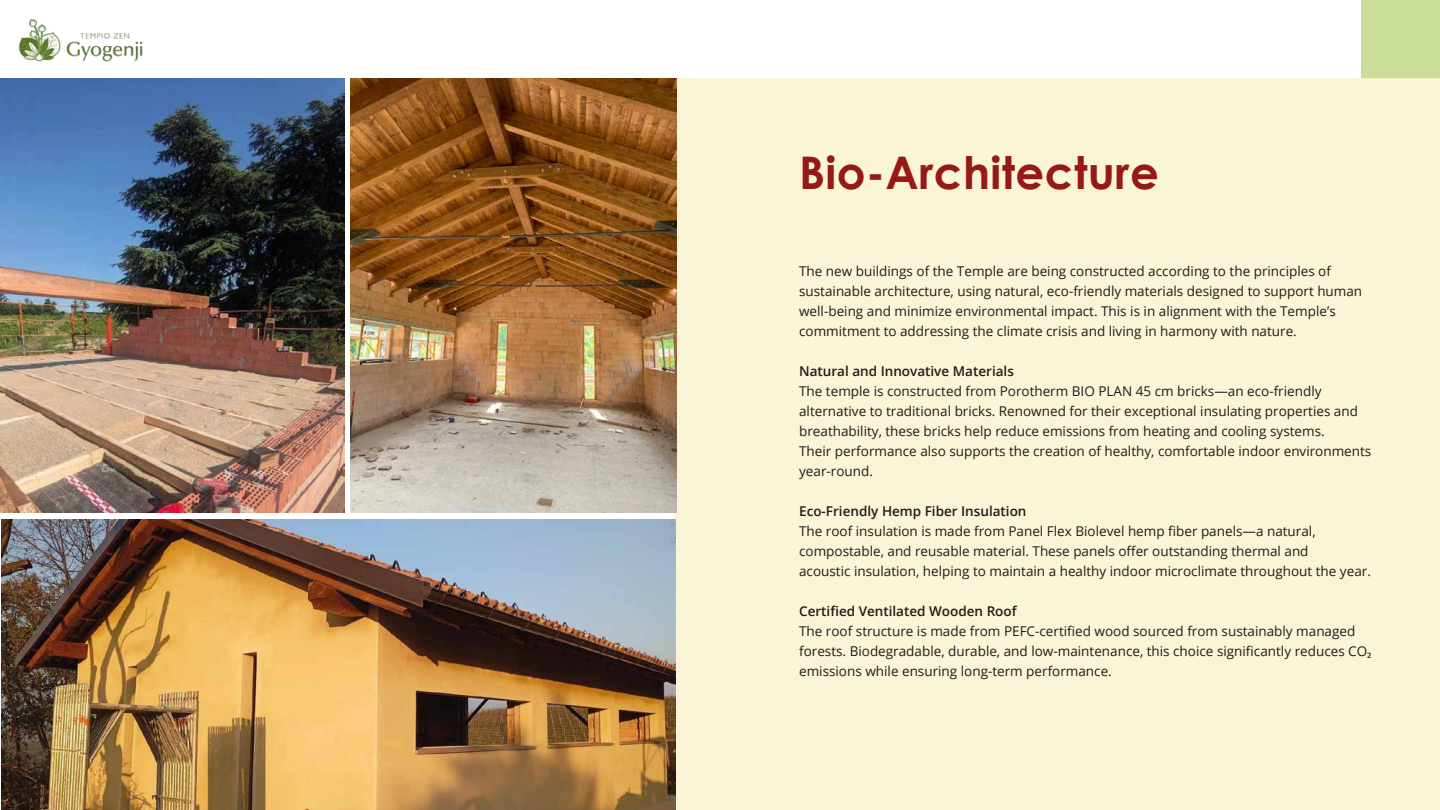
<style>
.page{position:relative;width:1440px;height:810px;background:#fff}
.page>*{position:absolute;margin:0;border:0;box-sizing:border-box;transform-origin:0 0}
.t1{font:700 45px "Century Gothic";letter-spacing:.01em;color:#971917}
.t2{font:13.5px/20px "Open Sans";color:#1d1d1b}
.t3{font:600 13.5px "Open Sans";color:#1d1d1b}
.s1{font-family:"Myriad Pro"}
</style>
<div class="page">
<img style="left:18px;top:19px;width:125px;height:43px">
<div style="left:1361px;top:0;width:79px;height:79px;background:#cadd99"></div>
<div style="left:675px;top:78px;width:765px;height:732px;background:#f9f5d6"></div>
<img style="left:350px;top:78px;width:326px;height:435px">
<img style="left:0;top:78px;width:344px;height:435px">
<img style="left:1px;top:520px;width:674px;height:290px">
<h1 class="t1" style="left:799px;top:139px;width:361px">Bio-Architecture</h1>
<p class="t2" style="left:799px;top:261px;width:565px">The new buildings of the Temple are being constructed according to the principles of sustainable architecture, using natural, eco-friendly materials designed to support human well-being and minimize environmental impact. This is in alignment with the Temple’s commitment to addressing the climate crisis and living in harmony with nature.</p>
<p class="t3" style="left:799px;top:362px;width:216px">Natural and Innovative Materials</p>
<p class="t2" style="left:799px;top:381px;width:574px">The temple is constructed from Porotherm BIO PLAN 45 cm bricks—an eco-friendly alternative to traditional bricks. Renowned for their exceptional insulating properties and breathability, these bricks help reduce emissions from heating and cooling systems.<br>Their performance also supports the creation of healthy, comfortable indoor environments year-round.</p>
<p class="t3" style="left:799px;top:502px;width:229px">Eco-Friendly Hemp Fiber Insulation</p>
<p class="t2" style="left:799px;top:521px;width:573px">The roof insulation is made from Panel Flex Biolevel hemp fiber panels—a natural, compostable, and reusable material. These panels offer outstanding thermal and<br>acoustic insulation, helping to maintain a healthy indoor microclimate throughout the year.</p>
<p class="t3" style="left:799px;top:602px;width:219px">Certified Ventilated Wooden Roof</p>
<p class="t2" style="left:799px;top:621px;width:574px">The roof structure is made from PEFC-certified wood sourced from sustainably managed forests. Biodegradable, durable, and low-maintenance, this choice significantly reduces CO<span class="s1">2 </span>emissions while ensuring long-term performance.</p>
</div>
